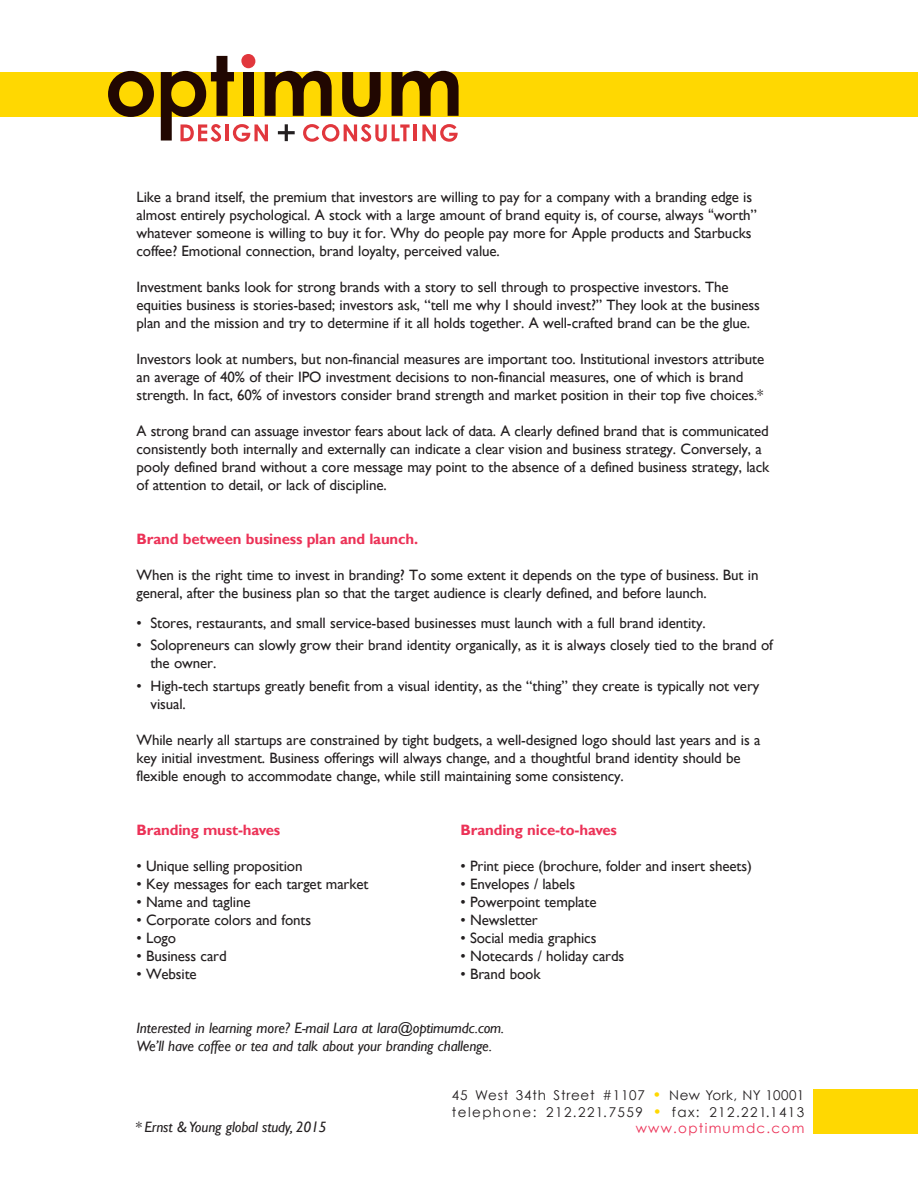
<style>
.page{position:relative;width:918px;height:1188px;background:#fff}
.page>*{position:absolute;margin:0;border:0;box-sizing:border-box;transform-origin:0 0}
.t1{font:15px/18px "Gill Sans";letter-spacing:-.01em;color:#231f20}
.t2{font:italic 15px/18px "Gill Sans";letter-spacing:-.01em;color:#231f20}
.t3{font:700 15px "Gill Sans";letter-spacing:-.01em;color:#ec3257}
.t4{font:13.5px/16.5px "Century Gothic";letter-spacing:.095em;color:#231f20;text-align:right}
.s1{font-family:"Lucida Grande"}
.s2{font-weight:700;font-size:15px;color:#ffd801}
.s3{font-size:15px;color:#ffd801}
.s4{color:#ec3257}
</style>
<div class="page">
<div style="left:0;top:73px;width:918px;height:44px;background:#ffd801"></div>
<div style="left:814px;top:1089px;width:104px;height:45px;background:#ffd801"></div>
<svg style="left:108px;top:71px;width:46px;height:46px"></svg>
<div style="left:241px;top:54px;width:14px;height:14px;background:#e1373d;border-radius:50%"></div>
<svg style="left:161px;top:56px;width:298px;height:86px"></svg>
<p class="t1" style="left:137px;top:187px;width:622px">Like a brand itself, the premium that investors are willing to pay for a company with a branding edge is almost entirely psychological. A stock with a large amount of brand equity is, of course, always <span class="s1">“</span>worth” whatever someone is willing to buy it for. Why do people pay more for Apple products and Starbucks coffee? Emotional connection, brand loyalty, perceived value.</p>
<p class="t1" style="left:137px;top:277px;width:625px">Investment banks look for strong brands with a story to sell through to prospective investors. The equities business is stories-based; investors ask, “tell me why I should invest?” They look at the business plan and the mission and try to determine if it all holds together. A well-crafted brand can be the glue.</p>
<p class="t1" style="left:137px;top:349px;width:629px">Investors look at numbers, but non-financial measures are important too. Institutional investors attribute an average of 40% of their IPO investment decisions to non-financial measures, one of which is brand strength. In fact, 60% of investors consider brand strength and market position in their top five choices.*</p>
<p class="t1" style="left:137px;top:421px;width:634px">A strong brand can assuage investor fears about lack of data. A clearly defined brand that is communicated consistently both internally and externally can indicate a clear vision and business strategy. Conversely, a pooly defined brand without a core message may point to the absence of a defined business strategy, lack of attention to detail, or lack of discipline.</p>
<p class="t3" style="left:137px;top:530px;width:283px">brand between business plan and launch.</p>
<p class="t1" style="left:137px;top:565px;width:624px">When is the right time to invest in branding? To some extent it depends on the type of business. But in general, after the business plan so that the target audience is clearly defined, and before launch.</p>
<p class="t1" style="left:137px;top:613px;width:571px">• Stores, restaurants, and small service-based businesses must launch with a full brand identity.</p>
<p class="t1" style="left:150px;top:636px;width:624px;text-indent:-14px">• Solopreneurs can slowly grow their brand identity organically, as it is always closely tied to the brand of the owner.</p>
<p class="t1" style="left:151px;top:676px;width:610px;text-indent:-14px">• High-tech startups greatly benefit from a visual identity, as the “thing” they create is typically not very visual.</p>
<p class="t1" style="left:137px;top:730px;width:625px">While nearly all startups are constrained by tight budgets, a well-designed logo should last years and is a key initial investment. Business offerings will always change, and a thoughtful brand identity should be flexible enough to accommodate change, while still maintaining some consistency.</p>
<p class="t3" style="left:137px;top:821px;width:145px">branding must-haves</p>
<p class="t3" style="left:461px;top:821px;width:158px">branding nice-to-haves</p>
<p class="t1" style="left:137px;top:856px;width:167px">• Unique selling proposition</p>
<p class="t1" style="left:461px;top:856px;width:293px">• Print piece (brochure, folder and insert sheets)</p>
<p class="t1" style="left:137px;top:874px;width:233px">• Key messages for each target market</p>
<p class="t1" style="left:461px;top:874px;width:116px">• Envelopes / labels</p>
<p class="t1" style="left:137px;top:892px;width:116px">• Name and tagline</p>
<p class="t1" style="left:461px;top:892px;width:138px">• Powerpoint template</p>
<p class="t1" style="left:137px;top:910px;width:176px">• Corporate colors and fonts</p>
<p class="t1" style="left:461px;top:910px;width:79px">• Newsletter</p>
<p class="t1" style="left:137px;top:928px;width:41px">• Logo</p>
<p class="t1" style="left:461px;top:928px;width:137px">• Social media graphics</p>
<p class="t1" style="left:137px;top:946px;width:92px">• Business card</p>
<p class="t1" style="left:461px;top:946px;width:165px">• Notecards / holiday cards</p>
<p class="t1" style="left:137px;top:964px;width:62px">• Website</p>
<p class="t1" style="left:461px;top:964px;width:82px">• Brand book</p>
<p class="t2" style="left:137px;top:1018px;width:369px">Interested in learning more? E-mail Lara at lara@optimumdc.com.<br>We’ll have coffee or tea and talk about your branding challenge.</p>
<p class="t2" style="left:135px;top:1118px;width:193px">* Ernst &amp;Young global study, 2015</p>
<p class="t4" style="left:452px;top:1086px;width:354px">45 West 34th Street #1107 <span class="s2">•</span> New York, NY 10001 telephone: 212.221.7559 <span class="s3">•</span> fax: 212.221.1413 <span class="s4">www.optimumdc.com</span></p>
</div>
